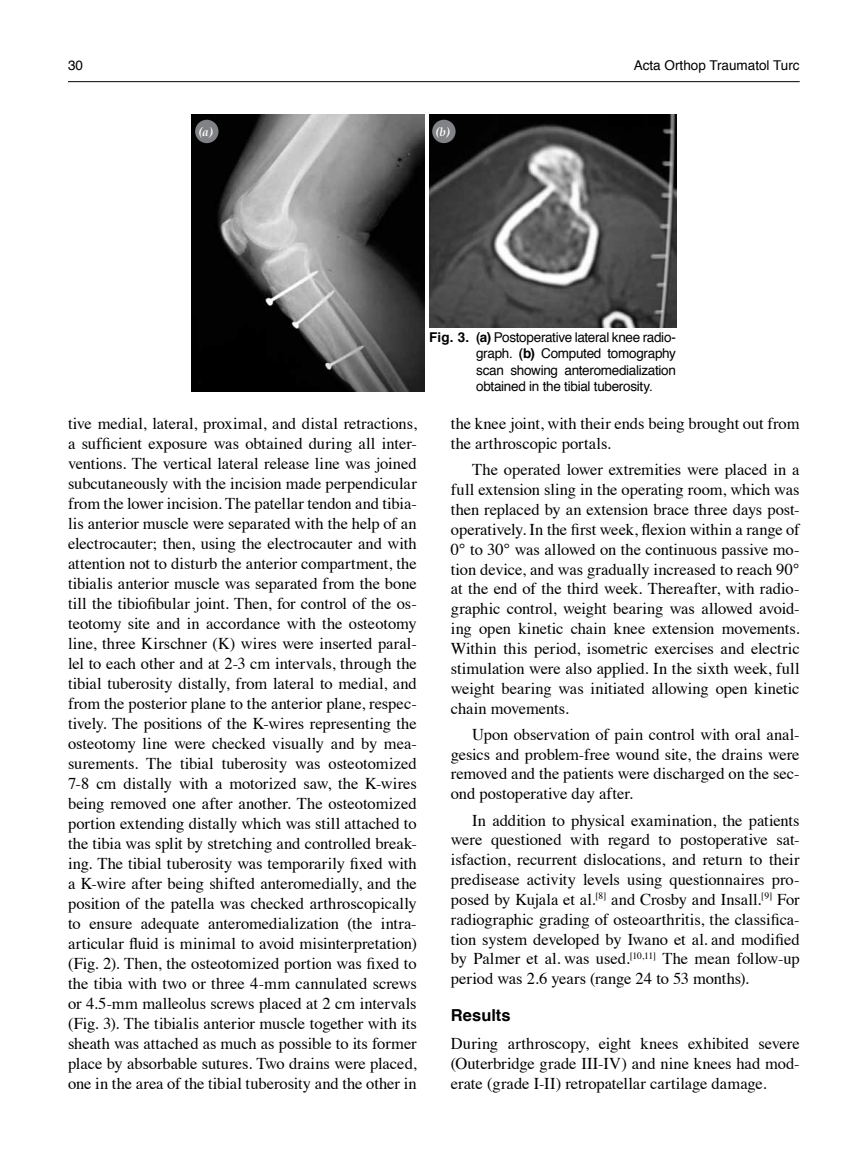
<style>
.page{position:relative;width:855px;height:1153px;background:#fff}
.page>*{position:absolute;margin:0;border:0;box-sizing:border-box;transform-origin:0 0}
.t1{font:16.5px/20px "Times";letter-spacing:-.005em;color:#000;text-align:justify}
.t2{font:700 16.5px "Helvetica";color:#000}
.t3{font:13.5px/16.2px "Helvetica";letter-spacing:-.02em;color:#000;text-align:justify}
.t4{font:13.5px "Helvetica";color:#000}
.t5{font:italic 700 12px "Palatino";color:#fff}
.s1{font-weight:700}
</style>
<div class="page">
<hr style="left:68px;top:81px;width:731px;height:1px;background:#000">
<img style="left:192px;top:115px;width:232px;height:276px">
<img style="left:429px;top:115px;width:247px;height:212px">
<div style="left:195px;top:120px;width:23px;height:23px;background:#808285;border-radius:50%"></div>
<div style="left:432px;top:120px;width:23px;height:23px;background:#808285;border-radius:50%"></div>
<p class="t3" style="left:68px;top:57px;width:17px">30</p>
<p class="t4" style="left:634px;top:55px;width:167px">Acta Orthop Traumatol Turc</p>
<p class="t5" style="left:198px;top:122px;width:16px">(a)</p>
<p class="t5" style="left:435px;top:122px;width:16px">(b)</p>
<p class="t3" style="left:476px;top:330px;width:201px;text-indent:-47px"><span class="s1">Fig. 3. (a)</span> Postoperative lateral knee radio&shy;graph. <span class="s1">(b)</span> Computed tomography scan showing anteromedialization obtained in the tibial tuberosity.</p>
<p class="t1" style="left:68px;top:412px;width:350px">tive medial, lateral, proximal, and distal retractions, a sufficient exposure was obtained during all inter&shy;ventions. The vertical lateral release line was joined subcutaneously with the incision made perpendicular from the lower incision. The patellar tendon and tibia&shy;lis anterior muscle were separated with the help of an electrocauter; then, using the electrocauter and with attention not to disturb the anterior compartment, the tibialis anterior muscle was separated from the bone till the tibiofibular joint. Then, for control of the os&shy;teotomy site and in accordance with the osteotomy line, three Kirschner (K) wires were inserted paral&shy;lel to each other and at 2-3 cm intervals, through the tibial tuberosity distally, from lateral to medial, and from the posterior plane to the anterior plane, respec&shy;tively. The positions of the K-wires representing the osteotomy line were checked visually and by mea&shy;surements. The tibial tuberosity was osteotomized 7-8 cm distally with a motorized saw, the K-wires being removed one after another. The osteotomized portion extending distally which was still attached to the tibia was split by stretching and controlled break&shy;ing. The tibial tuberosity was temporarily fixed with a K-wire after being shifted anteromedially, and the position of the patella was checked arthroscopically to ensure adequate anteromedialization (the intra&shy;articular fluid is minimal to avoid misinterpretation) (Fig. 2). Then, the osteotomized portion was fixed to the tibia with two or three 4-mm cannulated screws or 4.5-mm malleolus screws placed at 2 cm intervals (Fig. 3). The tibialis anterior muscle together with its sheath was attached as much as possible to its former place by absorbable sutures. Two drains were placed, one in the area of the tibial tuberosity and the other in</p>
<p class="t1" style="left:451px;top:412px;width:350px">the knee joint, with their ends being brought out from the arthroscopic portals.</p>
<p class="t1" style="left:451px;top:458px;width:350px;text-indent:21px">The operated lower extremities were placed in a full extension sling in the operating room, which was then replaced by an extension brace three days post&shy;operatively. In the first week, flexion within a range of 0° to 30° was allowed on the continuous passive mo&shy;tion device, and was gradually increased to reach 90° at the end of the third week. Thereafter, with radio&shy;graphic control, weight bearing was allowed avoid&shy;ing open kinetic chain knee extension movements.<br>Within this period, isometric exercises and electric stimulation were also applied. In the sixth week, full weight bearing was initiated allowing open kinetic chain movements.</p>
<p class="t1" style="left:451px;top:722px;width:350px;text-indent:21px">Upon observation of pain control with oral anal&shy;gesics and problem-free wound site, the drains were removed and the patients were discharged on the sec&shy;ond postoperative day after.</p>
<p class="t1" style="left:451px;top:808px;width:350px;text-indent:21px">In addition to physical examination, the patients were questioned with regard to postoperative sat&shy;isfaction, recurrent dislocations, and return to their predisease activity levels using questionnaires pro&shy;posed by Kujala et al.<sup>[8]</sup> and Crosby and Insall.<sup>[9]</sup> For radiographic grading of osteoarthritis, the classifica&shy;tion system developed by Iwano et al. and modified by Palmer et al. was used.<sup>[10,11]</sup> The mean follow-up period was 2.6 years (range 24 to 53 months).</p>
<p class="t2" style="left:451px;top:1001px;width:61px">Results</p>
<p class="t1" style="left:451px;top:1032px;width:350px">During arthroscopy, eight knees exhibited severe (Outerbridge grade III-IV) and nine knees had mod&shy;erate (grade I-II) retropatellar cartilage damage.</p>
</div>
